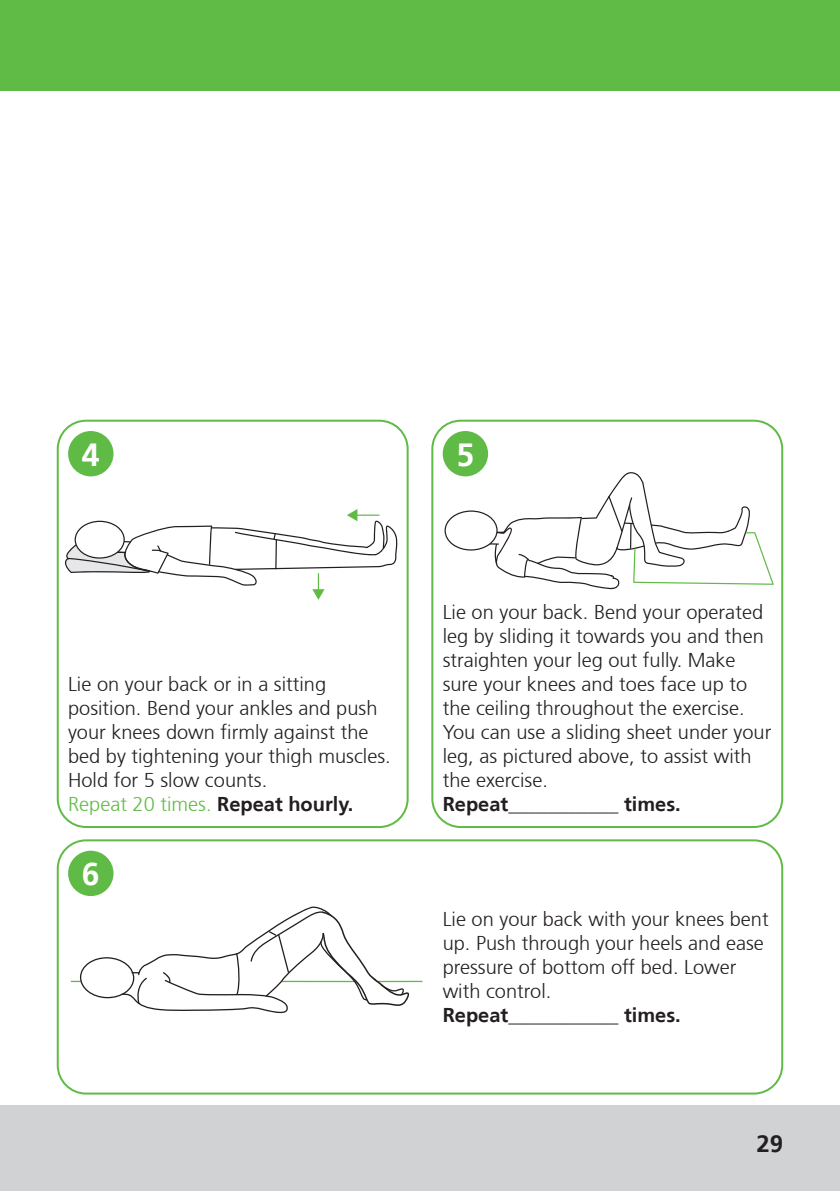
<style>
.page{position:relative;width:840px;height:1191px;background:#fff}
.page>*{position:absolute;margin:0;border:0;box-sizing:border-box;transform-origin:0 0}
.t1{font:700 32px "Frutiger 65";color:#fff}
.t2{font:700 24px "Frutiger 65";color:#231f20}
.t3{font:300 20px/24px "Frutiger 45";color:#231f20}
.t4{font:700 20px "Frutiger 65";color:#231f20}
.s1{color:#60bb46}
.s2{font-family:"Frutiger 65";font-weight:700}
</style>
<div class="page">
<div style="left:0;top:1106px;width:839px;height:85px;background:#d1d2d4"></div>
<div style="left:0;top:0;width:839px;height:91px;background:#60bb46"></div>
<div style="left:57px;top:420px;width:351px;height:408px;border:2px solid #60bb46;border-radius:28px"></div>
<div style="left:57px;top:839px;width:725px;height:255px;border:2px solid #60bb46;border-radius:28px"></div>
<div style="left:431px;top:420px;width:351px;height:408px;border:2px solid #60bb46;border-radius:28px"></div>
<div style="left:68px;top:431px;width:45px;height:45px;background:#60bb46;border-radius:50%"></div>
<div style="left:68px;top:850px;width:45px;height:46px;background:#60bb46;border-radius:50%"></div>
<div style="left:442px;top:431px;width:46px;height:45px;background:#60bb46;border-radius:50%"></div>
<svg style="left:65px;top:509px;width:332px;height:91px"></svg>
<svg style="left:444px;top:472px;width:329px;height:117px"></svg>
<hr style="left:629px;top:523px;width:2px;height:25px;background:#231f20">
<hr style="left:374px;top:980px;width:48px;height:2px;background:#60bb46">
<svg style="left:71px;top:906px;width:338px;height:108px"></svg>
<h1 class="t1" style="left:82px;top:436px;width:19px">4</h1>
<h1 class="t1" style="left:456px;top:436px;width:19px">5</h1>
<p class="t3" style="left:68px;top:672px;width:324px">Lie on your back or in a sitting position. Bend your ankles and push your knees down firmly against the bed by tightening your thigh muscles.<br>Hold for 5 slow counts.<br><span class="s1">Repeat 20 times.</span> <span class="s2">Repeat hourly.</span></p>
<h1 class="t1" style="left:82px;top:855px;width:19px">6</h1>
<p class="t3" style="left:442px;top:600px;width:330px">Lie on your back. Bend your operated leg by sliding it towards you and then straighten your leg out fully. Make sure your knees and toes face up to the ceiling throughout the exercise.<br>You can use a sliding sheet under your leg, as pictured above, to assist with the exercise.</p>
<p class="t4" style="left:442px;top:792px;width:239px">Repeat___________ times.</p>
<p class="t3" style="left:442px;top:907px;width:327px">Lie on your back with your knees bent up. Push through your heels and ease pressure of bottom off bed. Lower with control.</p>
<p class="t4" style="left:442px;top:1003px;width:239px">Repeat___________ times.</p>
<p class="t2" style="left:756px;top:1129px;width:28px">29</p>
</div>
